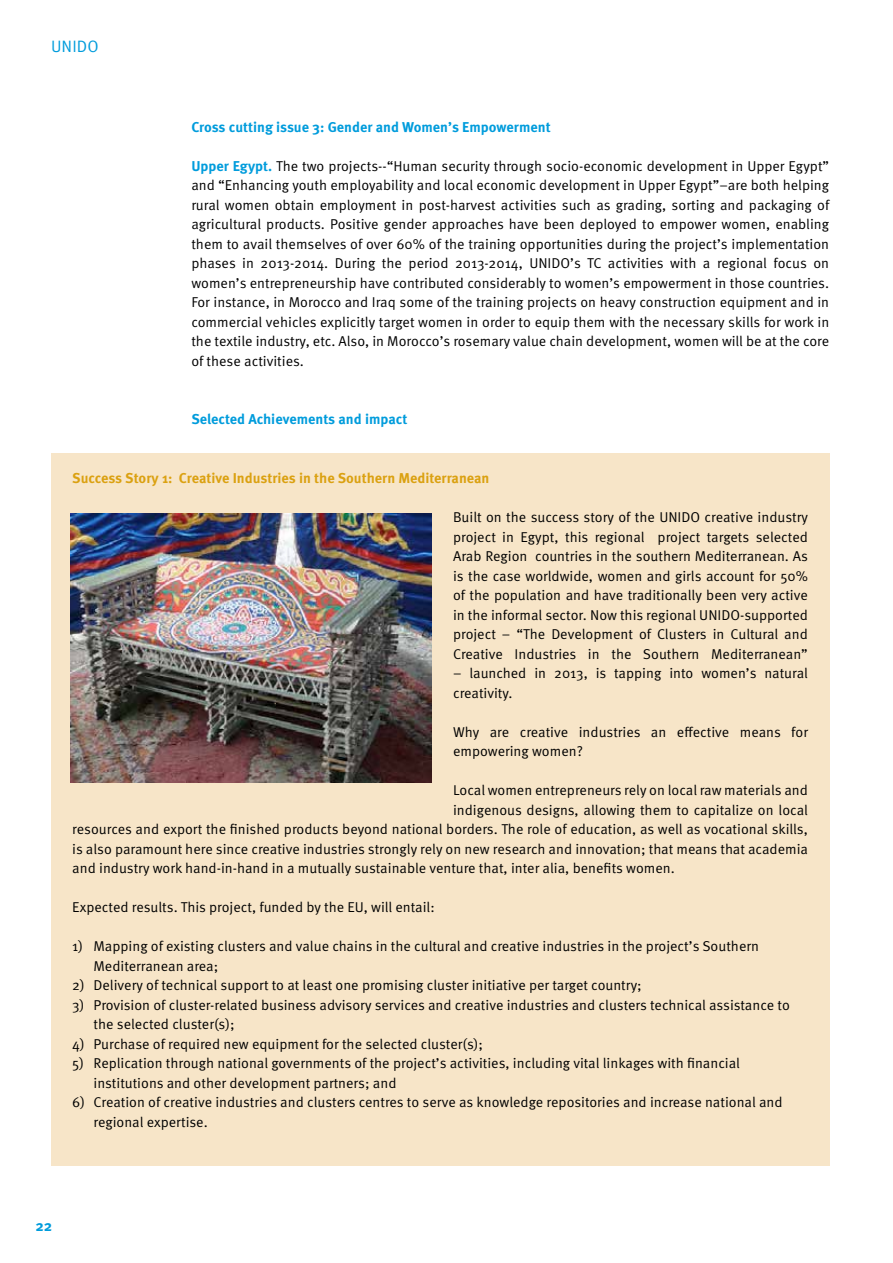
<style>
.page{position:relative;width:893px;height:1263px;background:#fff}
.page>*{position:absolute;margin:0;border:0;box-sizing:border-box;transform-origin:0 0}
.t1{font:16.5px "Meta Pro";letter-spacing:.005em;color:#009cdc}
.t2{font:700 15px "Meta Pro";color:#009cdc}
.t3{font:14.25px/19.5px "Meta Pro";color:#000}
.t4{font:700 14.25px "Meta Pro";color:#009cdc}
.t5{font:700 14.25px "Meta Pro";color:#dba111}
.s1{font-weight:700;color:#009cdc}
</style>
<div class="page">
<div style="left:51px;top:454px;width:778px;height:712px;background:#f7e5c8"></div>
<img style="left:70px;top:513px;width:362px;height:269px">
<p class="t1" style="left:51px;top:36px;width:49px">UNIDO</p>
<p class="t4" style="left:191px;top:118px;width:361px">Cross cutting issue 3: Gender and Women’s Empowerment</p>
<p class="t3" style="left:191px;top:157px;width:639px;text-align:justify"><span class="s1">Upper Egypt.</span> The two projects--“Human security through socio-economic development in Upper Egypt” and “Enhancing youth employability and local economic development in Upper Egypt”–are both helping rural women obtain employment in post-harvest activities such as grading, sorting and packaging of agricultural products. Positive gender approaches have been deployed to empower women, enabling them to avail themselves of over 60% of the training opportunities during the project’s implementation phases in 2013-2014. During the period 2013-2014, UNIDO’s TC activities with a regional focus on women’s entrepreneurship have contributed considerably to women’s empowerment in those countries.<br>For instance, in Morocco and Iraq some of the training projects on heavy construction equipment and in commercial vehicles explicitly target women in order to equip them with the necessary skills for work in the textile industry, etc. Also, in Morocco’s rosemary value chain development, women will be at the core of these activities.</p>
<p class="t4" style="left:191px;top:410px;width:218px">Selected Achievements and impact</p>
<p class="t5" style="left:72px;top:469px;width:419px">Success Story 1: Creative Industries in the Southern Mediterranean</p>
<p class="t3" style="left:453px;top:508px;width:357px;text-align:justify">Built on the success story of the UNIDO creative industry project in Egypt, this regional project targets selected Arab Region countries in the southern Mediterranean. As is the case worldwide, women and girls account for 50% of the population and have traditionally been very active in the informal sector. Now this regional UNIDO-supported project – “The Development of Clusters in Cultural and Creative Industries in the Southern Mediterranean”</p>
<p class="t3" style="left:453px;top:664px;width:356px">– launched in 2013, is tapping into women’s natural creativity.</p>
<p class="t3" style="left:453px;top:722px;width:356px">Why are creative industries an effective means for empowering women?</p>
<p class="t3" style="left:453px;top:781px;width:356px">Local women entrepreneurs rely on local raw materials and</p>
<p class="t3" style="left:453px;top:800px;width:356px">indigenous designs, allowing them to capitalize on local</p>
<p class="t3" style="left:72px;top:820px;width:737px">resources and export the finished products beyond national borders. The role of education, as well as vocational skills,</p>
<p class="t3" style="left:72px;top:839px;width:737px">is also paramount here since creative industries strongly rely on new research and innovation; that means that academia</p>
<p class="t3" style="left:72px;top:859px;width:604px">and industry work hand-in-hand in a mutually sustainable venture that, inter alia, benefits women.</p>
<p class="t3" style="left:72px;top:898px;width:364px">Expected results. This project, funded by the EU, will entail:</p>
<p class="t3" style="left:94px;top:937px;width:667px;text-indent:-21px">1) Mapping of existing clusters and value chains in the cultural and creative industries in the project’s Southern<br>Mediterranean area;</p>
<p class="t3" style="left:72px;top:976px;width:571px">2) Delivery of technical support to at least one promising cluster initiative per target country;</p>
<p class="t3" style="left:94px;top:995px;width:698px;text-indent:-21px">3) Provision of cluster-related business advisory services and creative industries and clusters technical assistance to the selected cluster(s);</p>
<p class="t3" style="left:72px;top:1034px;width:412px">4) Purchase of required new equipment for the selected cluster(s);</p>
<p class="t3" style="left:94px;top:1054px;width:648px;text-indent:-21px">5) Replication through national governments of the project’s activities, including vital linkages with financial institutions and other development partners; and</p>
<p class="t3" style="left:94px;top:1093px;width:691px;text-indent:-21px">6) Creation of creative industries and clusters centres to serve as knowledge repositories and increase national and regional expertise.</p>
<p class="t2" style="left:35px;top:1217px;width:19px">22</p>
</div>
